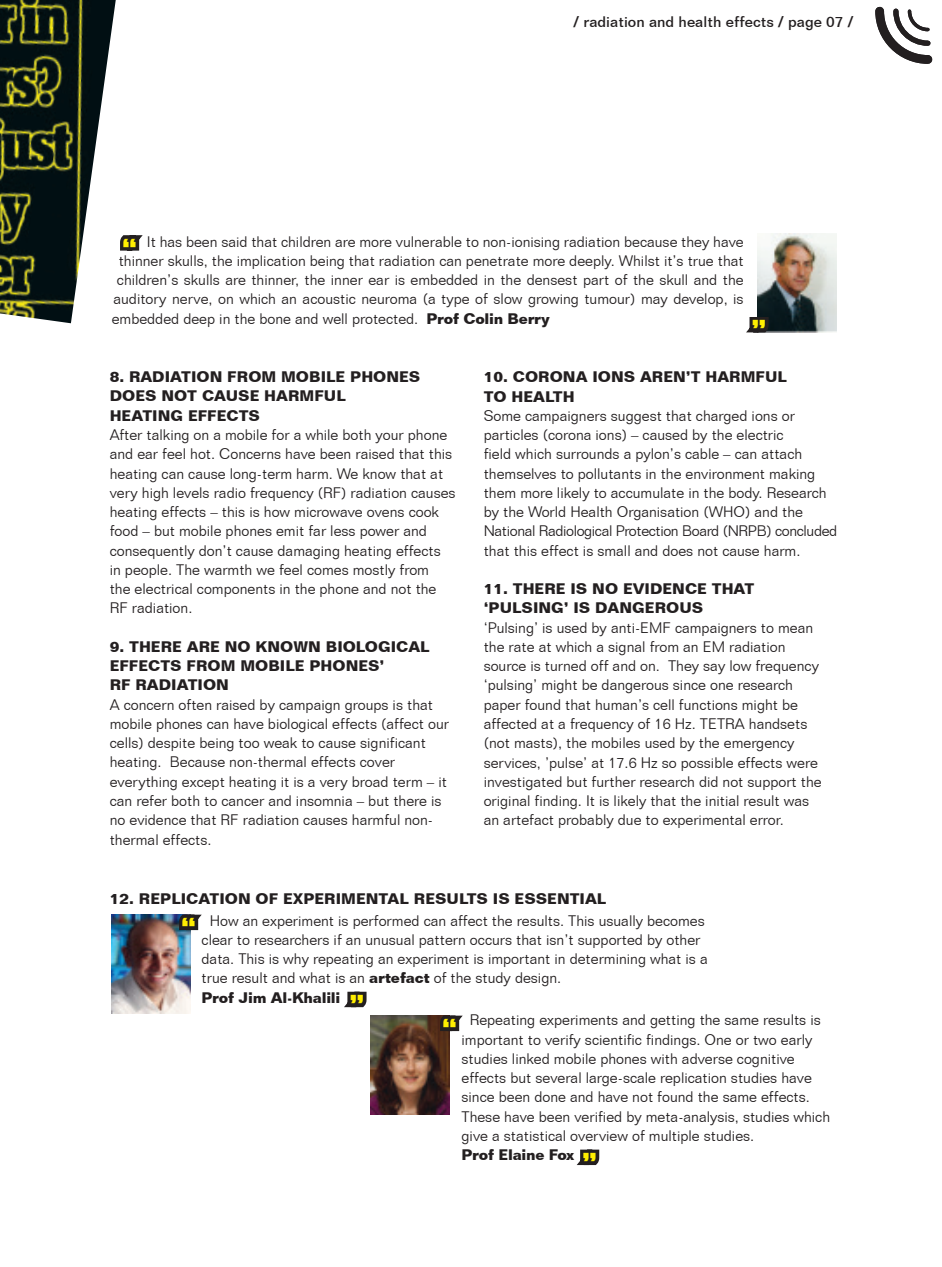
<style>
.page{position:relative;width:942px;height:1267px;background:#fff}
.page>*{position:absolute;margin:0;border:0;box-sizing:border-box;transform-origin:0 0}
.t1{font:700 28px "Folio BT";color:#ffee01}
.t2{font:300 14.88px/19.2px "Folio BT";color:#231f20}
.t3{font:700 14.88px/19.2px "Folio BT";color:#231f20}
.t4{font:500 14.88px "Folio BT";color:#231f20}
.t5{font:700 14.88px "Folio BT";letter-spacing:-.02em;color:#231f20}
.s1{font-family:"Helvetica Neue";font-weight:700}
.s2{font-weight:700}
</style>
<div class="page">
<img style="left:0;top:0;width:116px;height:323px">
<img style="left:757px;top:233px;width:79px;height:100px">
<img style="left:111px;top:914px;width:80px;height:99px">
<img style="left:370px;top:1015px;width:79px;height:99px">
<svg style="left:115px;top:230px;width:28px;height:24px"></svg>
<svg style="left:435px;top:1015px;width:28px;height:19px"></svg>
<svg style="left:174px;top:914px;width:28px;height:19px"></svg>
<svg style="left:746px;top:313px;width:28px;height:20px"></svg>
<svg style="left:344px;top:991px;width:23px;height:17px"></svg>
<svg style="left:576px;top:1149px;width:24px;height:17px"></svg>
<svg style="left:875px;top:6px;width:58px;height:58px"></svg>
<p class="t4" style="left:573px;top:13px;width:281px"><span class="s1">/</span> radiation and health effects <span class="s1">/</span> page 07 <span class="s1">/</span></p>
<p class="t2" style="left:147px;top:231px;width:598px">It has been said that children are more vulnerable to non-ionising radiation because they have</p>
<p class="t2" style="left:119px;top:251px;width:626px">thinner skulls, the implication being that radiation can penetrate more deeply. Whilst it’s true that</p>
<p class="t2" style="left:117px;top:270px;width:628px">children’s skulls are thinner, the inner ear is embedded in the densest part of the skull and the</p>
<p class="t2" style="left:113px;top:289px;width:631px">auditory nerve, on which an acoustic neuroma (a type of slow growing tumour) may develop, is</p>
<p class="t2" style="left:112px;top:308px;width:439px">embedded deep in the bone and well protected. <span class="s2">Prof Colin Berry</span></p>
<h1 class="t1" style="left:121px;top:231px;width:18px">“</h1>
<h1 class="t1" style="left:751px;top:313px;width:18px">”</h1>
<p class="t3" style="left:110px;top:367px;width:312px">8. RADIATION FROM MOBILE PHONES<br>DOES NOT CAUSE HARMFUL<br>HEATING EFFECTS</p>
<p class="t2" style="left:110px;top:425px;width:347px">After talking on a mobile for a while both your phone and ear feel hot. Concerns have been raised that this heating can cause long-term harm. We know that at very high levels radio frequency (RF) radiation causes heating effects – this is how microwave ovens cook food – but mobile phones emit far less power and consequently don’t cause damaging heating effects in people. The warmth we feel comes mostly from<br>the electrical components in the phone and not the RF radiation.</p>
<p class="t3" style="left:110px;top:636px;width:321px">9. THERE ARE NO KNOWN BIOLOGICAL<br>EFFECTS FROM MOBILE PHONES’<br>RF RADIATION</p>
<p class="t2" style="left:110px;top:694px;width:341px">A concern often raised by campaign groups is that mobile phones can have biological effects (affect our cells) despite being too weak to cause significant heating. Because non-thermal effects cover everything except heating it is a very broad term – it can refer both to cancer and insomnia – but there is no evidence that RF radiation causes harmful non&shy;thermal effects.</p>
<p class="t3" style="left:483px;top:367px;width:305px">10. CORONA IONS AREN’T HARMFUL<br>TO HEALTH</p>
<p class="t2" style="left:483px;top:405px;width:355px">Some campaigners suggest that charged ions or particles (corona ions) – caused by the electric<br>field which surrounds a pylon’s cable – can attach themselves to pollutants in the environment making them more likely to accumulate in the body. Research by the World Health Organisation (WHO) and the National Radiological Protection Board (NRPB) concluded that this effect is small and does not cause harm.</p>
<p class="t3" style="left:483px;top:579px;width:272px">11. THERE IS NO EVIDENCE THAT ‘PULSING’ IS DANGEROUS</p>
<p class="t2" style="left:483px;top:617px;width:339px">‘Pulsing’ is used by anti-EMF campaigners to mean the rate at which a signal from an EM radiation source is turned off and on. They say low frequency ‘pulsing’ might be dangerous since one research paper found that human’s cell functions might be affected at a frequency of 16 Hz. TETRA handsets (not masts), the mobiles used by the emergency services, ’pulse’ at 17.6 Hz so possible effects were investigated but further research did not support the original finding. It is likely that the initial result was an artefact probably due to experimental error.</p>
<p class="t3" style="left:110px;top:888px;width:498px">12. REPLICATION OF EXPERIMENTAL RESULTS IS ESSENTIAL</p>
<p class="t2" style="left:201px;top:910px;width:507px;text-indent:8px">How an experiment is performed can affect the results. This usually becomes clear to researchers if an unusual pattern occurs that isn’t supported by other data. This is why repeating an experiment is important in determining what is a true result and what is an <span class="s2">artefact</span> of the study design.<br><span class="s2">Prof Jim Al-Khalili</span></p>
<p class="t2" style="left:461px;top:1010px;width:370px;text-indent:8px">Repeating experiments and getting the same results is important to verify scientific findings. One or two early studies linked mobile phones with adverse cognitive effects but several large-scale replication studies have since been done and have not found the same effects.<br>These have been verified by meta-analysis, studies which give a statistical overview of multiple studies.</p>
<p class="t5" style="left:461px;top:1145px;width:114px">Prof Elaine Fox</p>
<h1 class="t1" style="left:180px;top:910px;width:18px">“</h1>
<h1 class="t1" style="left:349px;top:987px;width:18px">”</h1>
<h1 class="t1" style="left:441px;top:1011px;width:18px">“</h1>
<h1 class="t1" style="left:581px;top:1145px;width:18px">”</h1>
</div>
